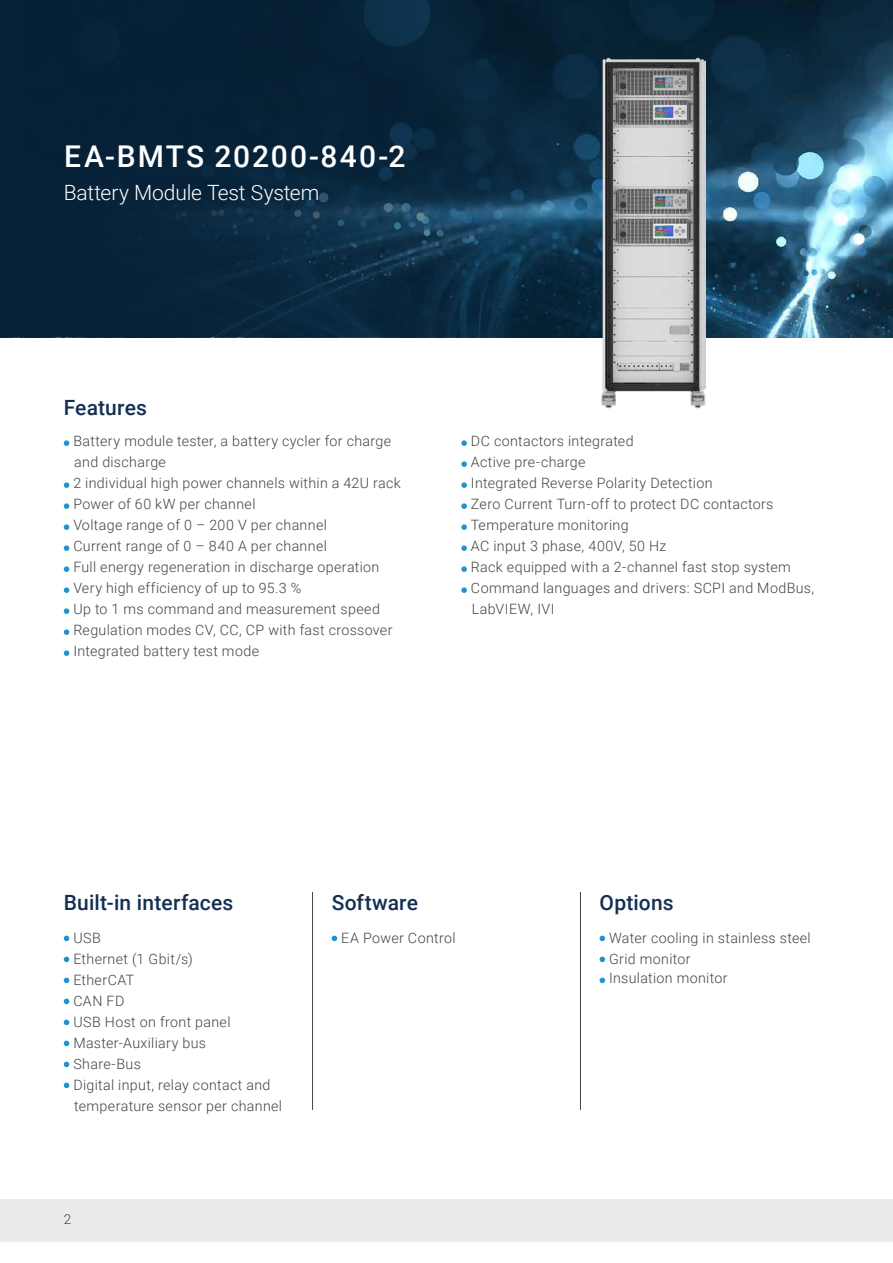
<style>
.page{position:relative;width:893px;height:1263px;background:#fff}
.page>*{position:absolute;margin:0;border:0;box-sizing:border-box;transform-origin:0 0}
.t1{font:500 30px "Roboto";letter-spacing:.065em;color:#fff}
.t2{font:500 21px "Roboto";letter-spacing:.01em;color:#142f52}
.t3{font:300 21px "Roboto";letter-spacing:-.005em;color:#fff}
.t4{font:300 14.25px/21px "Roboto";letter-spacing:.025em;color:#414343}
.t5{font:300 13.5px "Roboto";color:#414343}
</style>
<div class="page">
<div style="left:0;top:1199px;width:893px;height:43px;background:#ebebec"></div>
<img style="left:614px;top:0;width:279px;height:337px">
<svg style="left:0;top:0;width:614px;height:337px;background:#09273d"></svg>
<svg style="left:64px;top:440px;width:5px;height:6px"></svg>
<svg style="left:64px;top:482px;width:5px;height:6px"></svg>
<svg style="left:64px;top:503px;width:5px;height:6px"></svg>
<svg style="left:64px;top:524px;width:5px;height:6px"></svg>
<svg style="left:64px;top:545px;width:5px;height:6px"></svg>
<svg style="left:64px;top:566px;width:5px;height:6px"></svg>
<svg style="left:64px;top:587px;width:5px;height:6px"></svg>
<svg style="left:64px;top:608px;width:5px;height:6px"></svg>
<svg style="left:64px;top:629px;width:5px;height:6px"></svg>
<svg style="left:64px;top:650px;width:5px;height:6px"></svg>
<svg style="left:461px;top:440px;width:6px;height:6px"></svg>
<svg style="left:461px;top:461px;width:6px;height:6px"></svg>
<svg style="left:461px;top:482px;width:6px;height:6px"></svg>
<svg style="left:461px;top:503px;width:6px;height:6px"></svg>
<svg style="left:461px;top:524px;width:6px;height:6px"></svg>
<svg style="left:461px;top:545px;width:6px;height:6px"></svg>
<svg style="left:461px;top:566px;width:6px;height:6px"></svg>
<svg style="left:461px;top:587px;width:6px;height:6px"></svg>
<hr style="left:580px;top:892px;width:1px;height:218px;background:#414343">
<svg style="left:64px;top:936px;width:5px;height:5px"></svg>
<svg style="left:64px;top:957px;width:5px;height:5px"></svg>
<svg style="left:64px;top:978px;width:5px;height:5px"></svg>
<svg style="left:64px;top:999px;width:5px;height:5px"></svg>
<svg style="left:64px;top:1020px;width:5px;height:5px"></svg>
<svg style="left:64px;top:1041px;width:5px;height:5px"></svg>
<svg style="left:64px;top:1062px;width:5px;height:5px"></svg>
<svg style="left:64px;top:1083px;width:5px;height:5px"></svg>
<svg style="left:332px;top:936px;width:5px;height:5px"></svg>
<svg style="left:600px;top:936px;width:5px;height:5px"></svg>
<svg style="left:600px;top:957px;width:5px;height:5px"></svg>
<svg style="left:600px;top:978px;width:5px;height:5px"></svg>
<img style="left:594px;top:41px;width:112px;height:368px">
<hr style="left:312px;top:892px;width:1px;height:218px;background:#414343">
<h1 class="t1" style="left:64px;top:136px;width:343px">EA-BMTS 20200-840-2</h1>
<h2 class="t3" style="left:64px;top:178px;width:257px">Battery Module Test System</h2>
<h2 class="t2" style="left:64px;top:392px;width:85px">Features</h2>
<p class="t4" style="left:73px;top:430px;width:329px">Battery module tester, a battery cycler for charge and discharge<br>2 individual high power channels within a 42U rack Power of 60 kW per channel<br>Voltage range of 0 – 200 V per channel<br>Current range of 0 – 840 A per channel<br>Full energy regeneration in discharge operation Very high efficiency of up to 95.3 %<br>Up to 1 ms command and measurement speed Regulation modes CV, CC, CP with fast crossover Integrated battery test mode</p>
<p class="t4" style="left:471px;top:430px;width:345px">DC contactors integrated<br>Active pre-charge<br>Integrated Reverse Polarity Detection<br>Zero Current Turn-off to protect DC contactors<br>Temperature monitoring<br>AC input 3 phase, 400V, 50 Hz<br>Rack equipped with a 2-channel fast stop system<br>Command languages and drivers: SCPI and ModBus,<br>LabVIEW, IVI</p>
<h2 class="t2" style="left:64px;top:888px;width:171px">Built-in interfaces</h2>
<p class="t4" style="left:73px;top:926px;width:210px">USB<br>Ethernet (1 Gbit/s)<br>EtherCAT<br>CAN FD<br>USB Host on front panel<br>Master-Auxiliary bus<br>Share-Bus<br>Digital input, relay contact and temperature sensor per channel</p>
<p class="t5" style="left:64px;top:1209px;width:9px">2</p>
<h2 class="t2" style="left:332px;top:888px;width:88px">Software</h2>
<p class="t4" style="left:341px;top:926px;width:116px">EA Power Control</p>
<h2 class="t2" style="left:600px;top:888px;width:76px">Options</h2>
<p class="t4" style="left:609px;top:926px;width:203px">Water cooling in stainless steel<br>Grid monitor</p>
<p class="t4" style="left:609px;top:967px;width:120px">Insulation monitor</p>
</div>
